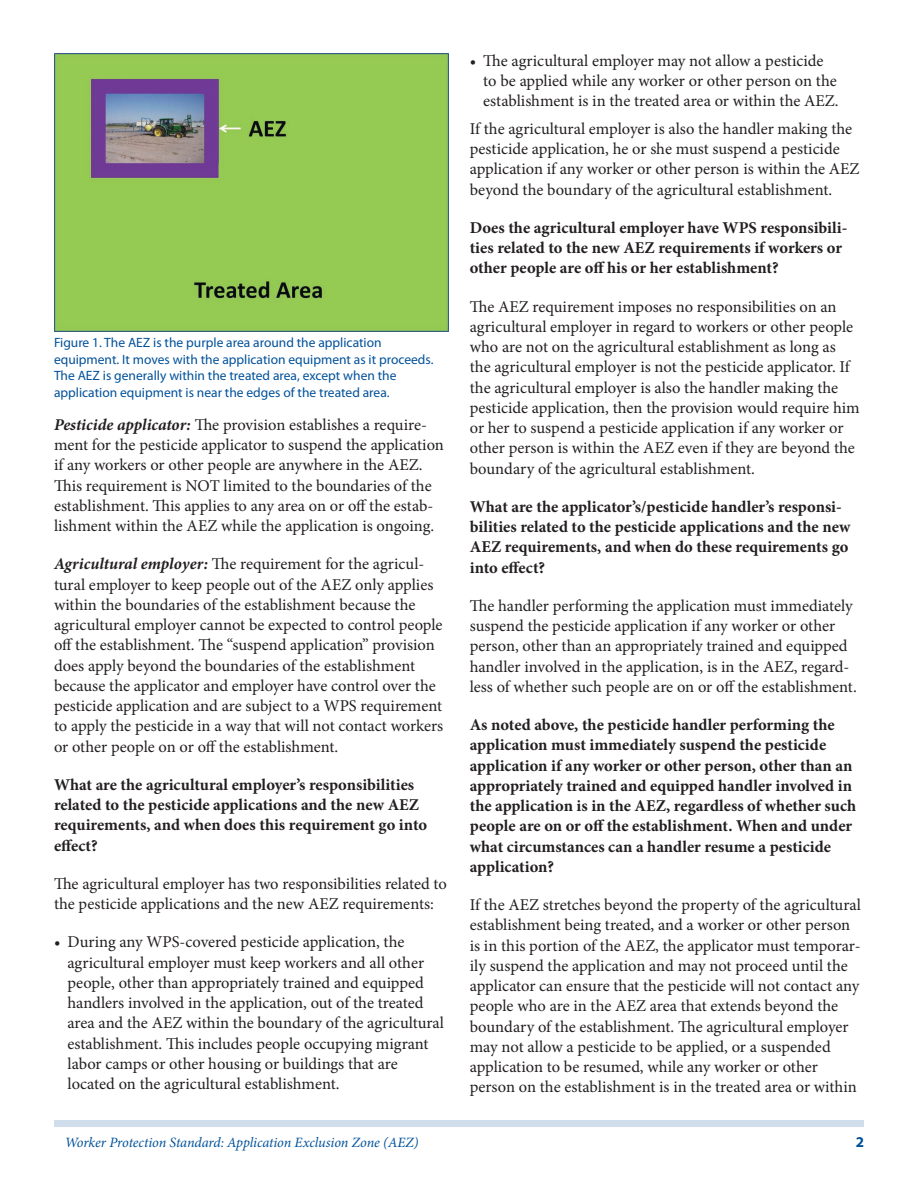
<style>
.page{position:relative;width:918px;height:1188px;background:#fff}
.page>*{position:absolute;margin:0;border:0;box-sizing:border-box;transform-origin:0 0}
.Paragraph{font:16.5px/20.2px "Minion Pro";letter-spacing:-.005em;color:#231f20}
.Paragraph-2{font:700 16.5px/20.2px "Minion Pro";color:#231f20}
.t1{font:700 15px "Myriad Pro";color:#01519a}
.RunningTitleItalics{font:italic 14.25px "Minion Pro";letter-spacing:-.01em;color:#01519a}
.FigureCaption{font:13.5px/16.5px "Myriad Pro";color:#01519a}
.s1{font-weight:700;font-style:italic}
</style>
<div class="page">
<div style="left:54px;top:1120px;width:810px;height:7px;background:#d0deeb"></div>
<img style="left:54px;top:54px;width:394px;height:278px">
<p class="FigureCaption" style="left:54px;top:334px;width:381px">Figure 1. The AEZ is the purple area around the application equipment. It moves with the application equipment as it proceeds.<br>The AEZ is generally within the treated area, except when the application equipment is near the edges of the treated area.</p>
<p class="Paragraph" style="left:54px;top:415px;width:391px"><span class="s1">Pesticide applicator:</span> The provision establishes a require&shy;ment for the pesticide applicator to suspend the application if any workers or other people are anywhere in the AEZ.<br>This requirement is NOT limited to the boundaries of the establishment. This applies to any area on or off the estab&shy;lishment within the AEZ while the application is ongoing.</p>
<p class="Paragraph" style="left:54px;top:554px;width:391px"><span class="s1">Agricultural employer:</span> The requirement for the agricul&shy;tural employer to keep people out of the AEZ only applies within the boundaries of the establishment because the agricultural employer cannot be expected to control people off the establishment. The “suspend application” provision does apply beyond the boundaries of the establishment because the applicator and employer have control over the pesticide application and are subject to a WPS requirement to apply the pesticide in a way that will not contact workers or other people on or off the establishment.</p>
<p class="Paragraph-2" style="left:54px;top:774px;width:375px">What are the agricultural employer’s responsibilities related to the pesticide applications and the new AEZ requirements, and when does this requirement go into effect?</p>
<p class="Paragraph" style="left:54px;top:874px;width:394px">The agricultural employer has two responsibilities related to the pesticide applications and the new AEZ requirements:</p>
<p class="Paragraph" style="left:68px;top:932px;width:378px;text-indent:-14px">• During any WPS‐covered pesticide application, the agricultural employer must keep workers and all other people, other than appropriately trained and equipped handlers involved in the application, out of the treated area and the AEZ within the boundary of the agricultural establishment. This includes people occupying migrant labor camps or other housing or buildings that are located on the agricultural establishment.</p>
<p class="Paragraph" style="left:483px;top:51px;width:357px;text-indent:-14px">• The agricultural employer may not allow a pesticide to be applied while any worker or other person on the establishment is in the treated area or within the AEZ.</p>
<p class="Paragraph" style="left:470px;top:119px;width:391px">If the agricultural employer is also the handler making the pesticide application, he or she must suspend a pesticide application if any worker or other person is within the AEZ beyond the boundary of the agricultural establishment.</p>
<p class="Paragraph-2" style="left:470px;top:217px;width:379px">Does the agricultural employer have WPS responsibili&shy;ties related to the new AEZ requirements if workers or other people are off his or her establishment?</p>
<p class="Paragraph" style="left:470px;top:296px;width:392px">The AEZ requirement imposes no responsibilities on an agricultural employer in regard to workers or other people who are not on the agricultural establishment as long as the agricultural employer is not the pesticide applicator. If the agricultural employer is also the handler making the pesticide application, then the provision would require him or her to suspend a pesticide application if any worker or other person is within the AEZ even if they are beyond the boundary of the agricultural establishment.</p>
<p class="Paragraph-2" style="left:470px;top:496px;width:382px">What are the applicator’s/pesticide handler’s responsi&shy;bilities related to the pesticide applications and the new AEZ requirements, and when do these requirements go into effect?</p>
<p class="Paragraph" style="left:470px;top:596px;width:388px">The handler performing the application must immediately suspend the pesticide application if any worker or other person, other than an appropriately trained and equipped handler involved in the application, is in the AEZ, regard&shy;less of whether such people are on or off the establishment.</p>
<p class="Paragraph-2" style="left:470px;top:715px;width:388px">As noted above, the pesticide handler performing the application must immediately suspend the pesticide application if any worker or other person, other than an appropriately trained and equipped handler involved in the application is in the AEZ, regardless of whether such people are on or off the establishment. When and under what circumstances can a handler resume a pesticide application?</p>
<p class="Paragraph" style="left:470px;top:895px;width:393px">If the AEZ stretches beyond the property of the agricultural establishment being treated, and a worker or other person is in this portion of the AEZ, the applicator must temporar&shy;ily suspend the application and may not proceed until the applicator can ensure that the pesticide will not contact any people who are in the AEZ area that extends beyond the boundary of the establishment. The agricultural employer may not allow a pesticide to be applied, or a suspended application to be resumed, while any worker or other person on the establishment is in the treated area or within</p>
<p class="RunningTitleItalics" style="left:65px;top:1133px;width:355px">Worker Protection Standard: Application Exclusion Zone (AEZ)</p>
<p class="t1" style="left:856px;top:1133px;width:10px">2</p>
</div>
